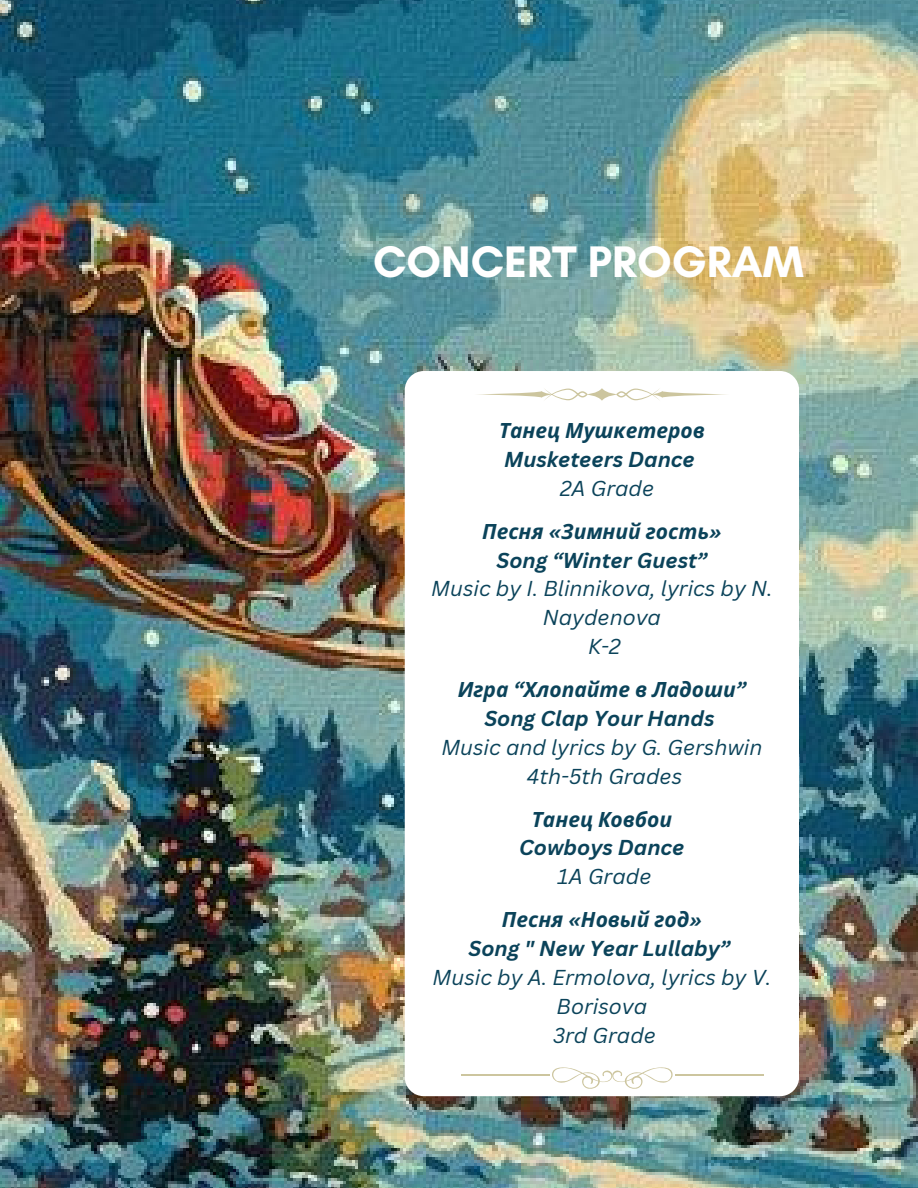
<style>
.page{position:relative;width:918px;height:1188px;background:#fff}
.page>*{position:absolute;margin:0;border:0;box-sizing:border-box;transform-origin:0 0}
.t1{font:700 45px "Glacial Indifference";color:#fff}
.t2{font:italic 21px/29px "Canva Sans";color:#0b435a;text-align:center}
.t3{font:italic 700 21px "Noto Sans";color:#0b435a}
.t4{font:italic 700 21px "Canva Sans";color:#0b435a}
.s1{font-family:"Canva Sans"}
.s2{font-weight:700}
.s3{font-family:"Noto Sans";font-weight:700}
</style>
<div class="page">
<img style="left:0;top:0;width:918px;height:1188px">
<div style="left:405px;top:371px;width:394px;height:725px;background:#fff;border-radius:19px"></div>
<hr style="left:675px;top:1075px;width:89px;height:1px;background:#ccc59e">
<hr style="left:461px;top:1075px;width:89px;height:1px;background:#ccc59e">
<svg style="left:552px;top:1067px;width:121px;height:22px"></svg>
<svg style="left:586px;top:388px;width:32px;height:13px"></svg>
<svg style="left:616px;top:388px;width:110px;height:13px"></svg>
<svg style="left:478px;top:388px;width:110px;height:13px"></svg>
<p class="t1" style="left:373px;top:234px;width:432px">CONCERT PROGRAM</p>
<p class="t3" style="left:499px;top:416px;width:207px">Танец Мушкетеров</p>
<h1 class="t4" style="left:504px;top:444px;width:192px">Musketeers Dance</h1>
<p class="t2" style="left:560px;top:473px;width:96px">2A Grade</p>
<p class="t3" style="left:482px;top:516px;width:241px">Песня <span class="s1">«</span>Зимний гость<span class="s1">»</span></p>
<p class="t4" style="left:497px;top:545px;width:212px">Song “Winter Guest”</p>
<p class="t2" style="left:431px;top:574px;width:343px">Music by I. Blinnikova, lyrics by N.<br>Naydenova</p>
<p class="t2" style="left:588px;top:632px;width:34px">K-2</p>
<p class="t3" style="left:458px;top:675px;width:290px">Игра <span class="s1">“</span>Хлопайте в Ладоши<span class="s1">”</span></p>
<p class="t2" style="left:441px;top:703px;width:323px"><span class="s2">Song Clap Your Hands<br></span>Music and lyrics by G. Gershwin</p>
<p class="t2" style="left:527px;top:754px;width:157px;line-height:42.9px;text-align:left">4th-5th Grades<br><span class="s3">Танец Ковбои</span></p>
<p class="t4" style="left:519px;top:833px;width:167px">Cowboys Dance</p>
<p class="t2" style="left:558px;top:862px;width:95px">1A Grade</p>
<p class="t3" style="left:502px;top:905px;width:201px">Песня <span class="s1">«</span>Новый год<span class="s1">»</span></p>
<p class="t4" style="left:469px;top:934px;width:263px">Song " New Year Lullaby”</p>
<p class="t2" style="left:433px;top:962px;width:340px">Music by A. Ermolova, lyrics by V.<br>Borisova</p>
<p class="t2" style="left:553px;top:1020px;width:104px">3rd Grade</p>
</div>
